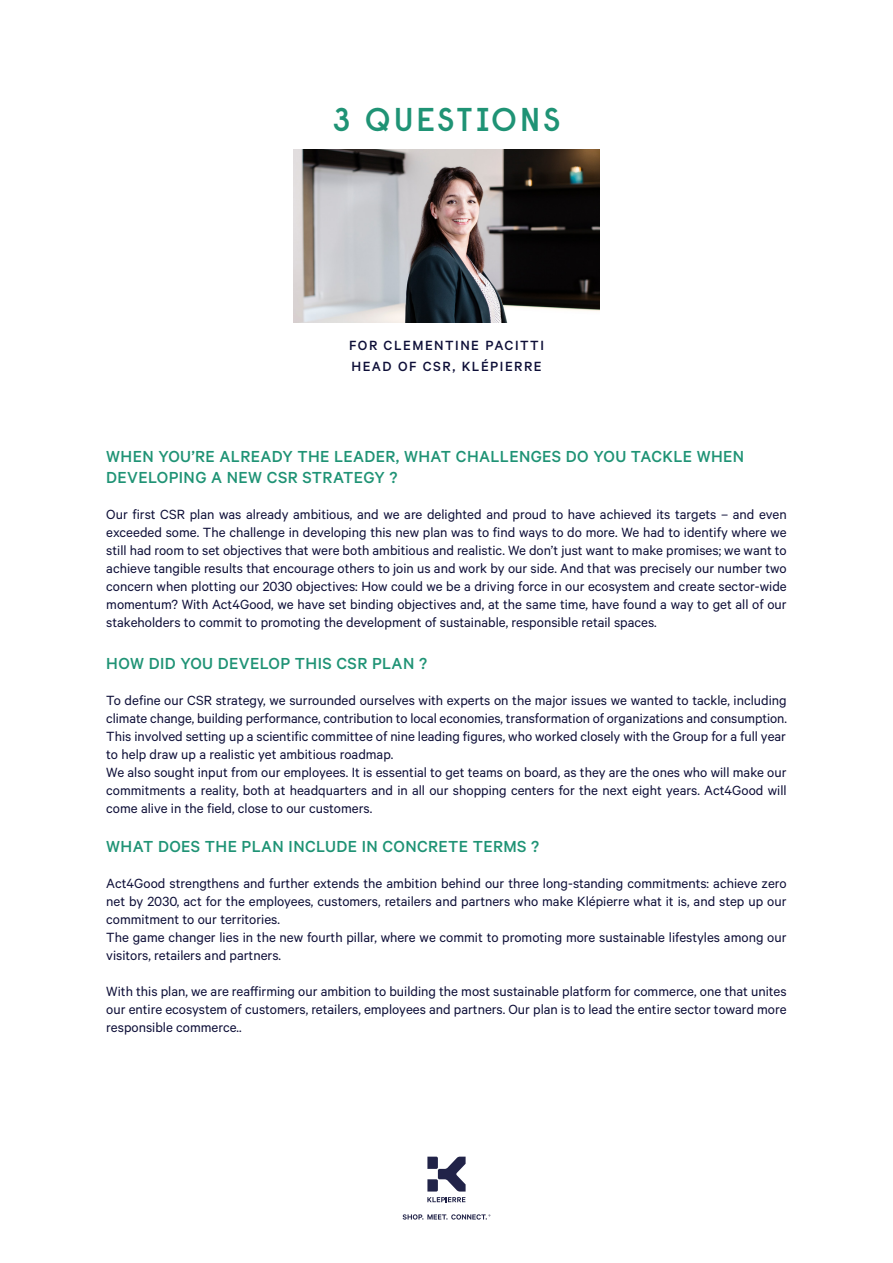
<style>
.page{position:relative;width:893px;height:1263px;background:#fff}
.page>*{position:absolute;margin:0;border:0;box-sizing:border-box;transform-origin:0 0}
.t1{font:600 33px "Raisonne Pro";letter-spacing:.1em;color:#1f9375}
.t2{font:500 18px/21.6px "Calibre";letter-spacing:.02em;color:#1f9375}
.t3{font:15px/18px "Calibre";color:#0e0f38;text-align:justify}
.t4{font:500 15px/21px "Calibre";letter-spacing:.1em;color:#0e0f38}
</style>
<div class="page">
<svg style="left:403px;top:1214px;width:87px;height:5px"></svg>
<svg style="left:427px;top:1156px;width:39px;height:35px"></svg>
<svg style="left:427px;top:1197px;width:38px;height:5px"></svg>
<img style="left:293px;top:150px;width:307px;height:172px">
<h1 class="t1" style="left:333px;top:98px;width:229px">3 QUESTIONS</h1>
<p class="t4" style="left:349px;top:334px;width:196px">FOR CLEMENTINE PACITTI<br>HEAD OF CSR, KLÉPIERRE</p>
<p class="t2" style="left:106px;top:445px;width:639px">WHEN YOU’RE ALREADY THE LEADER, WHAT CHALLENGES DO YOU TACKLE WHEN<br>DEVELOPING A NEW CSR STRATEGY ?</p>
<p class="t3" style="left:106px;top:505px;width:682px">Our first CSR plan was already ambitious, and we are delighted and proud to have achieved its targets – and even exceeded some. The challenge in developing this new plan was to find ways to do more. We had to identify where we still had room to set objectives that were both ambitious and realistic. We don’t just want to make promises; we want to achieve tangible results that encourage others to join us and work by our side. And that was precisely our number two concern when plotting our 2030 objectives: How could we be a driving force in our ecosystem and create sector-wide momentum? With Act4Good, we have set binding objectives and, at the same time, have found a way to get all of our stakeholders to commit to promoting the development of sustainable, responsible retail spaces.</p>
<p class="t2" style="left:106px;top:652px;width:322px">HOW DID YOU DEVELOP THIS CSR PLAN ?</p>
<p class="t3" style="left:106px;top:691px;width:682px;text-align:left">To define our CSR strategy, we surrounded ourselves with experts on the major issues we wanted to tackle, including climate change, building performance, contribution to local economies, transformation of organizations and consumption.<br>This involved setting up a scientific committee of nine leading figures, who worked closely with the Group for a full year to help draw up a realistic yet ambitious roadmap.<br>We also sought input from our employees. It is essential to get teams on board, as they are the ones who will make our commitments a reality, both at headquarters and in all our shopping centers for the next eight years. Act4Good will come alive in the field, close to our customers.</p>
<p class="t2" style="left:106px;top:835px;width:434px">WHAT DOES THE PLAN INCLUDE IN CONCRETE TERMS ?</p>
<p class="t3" style="left:106px;top:874px;width:682px;text-align:left">Act4Good strengthens and further extends the ambition behind our three long-standing commitments: achieve zero net by 2030, act for the employees, customers, retailers and partners who make Klépierre what it is, and step up our commitment to our territories.<br>The game changer lies in the new fourth pillar, where we commit to promoting more sustainable lifestyles among our visitors, retailers and partners.</p>
<p class="t3" style="left:106px;top:982px;width:682px">With this plan, we are reaffirming our ambition to building the most sustainable platform for commerce, one that unites our entire ecosystem of customers, retailers, employees and partners. Our plan is to lead the entire sector toward more responsible commerce..</p>
</div>
